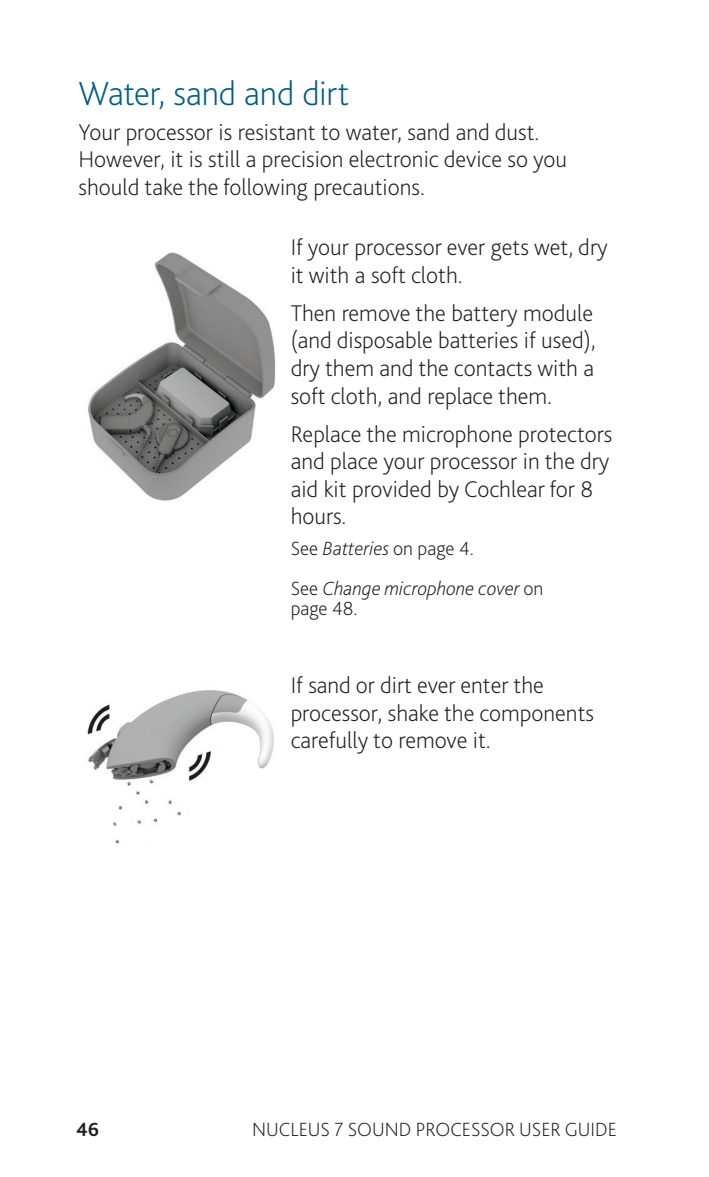
<style>
.page{position:relative;width:709px;height:1177px;background:#fff}
.page>*{position:absolute;margin:0;border:0;box-sizing:border-box;transform-origin:0 0}
.Heading_2{font:200 35px "Bliss Pro";letter-spacing:-.005em;color:#005d87}
.Body_Copy{font:200 23.75px/27.5px "Bliss Pro";color:#231f20}
.Captions_Notes{font:italic 200 20px/40px "Bliss Pro";color:#231f20}
.Captions_Notes-2{font:200 20px "Bliss Pro";color:#231f20}
.t1{font:700 20px "Bliss Pro";color:#231f20}
.s1{font-style:normal}
</style>
<div class="page">
<img style="left:88px;top:252px;width:188px;height:249px">
<img style="left:87px;top:690px;width:187px;height:154px">
<p class="Heading_2" style="left:78px;top:72px;width:272px">Water, sand and dirt</p>
<p class="Body_Copy" style="left:78px;top:117px;width:490px">Your processor is resistant to water, sand and dust.<br>However, it is still a precision electronic device so you should take the following precautions.</p>
<p class="Body_Copy" style="left:291px;top:233px;width:318px">If your processor ever gets wet, dry it with a soft cloth.</p>
<p class="Body_Copy" style="left:291px;top:299px;width:307px;text-align:justify">Then remove the battery module (and disposable batteries if used), dry them and the contacts with a soft cloth, and replace them.</p>
<p class="Body_Copy" style="left:291px;top:419px;width:323px">Replace the microphone protectors and place your processor in the dry aid kit provided by Cochlear for 8 hours.</p>
<p class="Captions_Notes" style="left:291px;top:527px;width:254px"><span class="s1">See</span> Batteries <span class="s1">on page 4.<br>See</span> Change microphone cover <span class="s1">on</span></p>
<p class="Captions_Notes-2" style="left:291px;top:596px;width:68px">page 48.</p>
<p class="Body_Copy" style="left:291px;top:671px;width:305px">If sand or dirt ever enter the processor, shake the components carefully to remove it.</p>
<p class="t1" style="left:76px;top:1116px;width:25px">46</p>
<p class="Captions_Notes-2" style="left:252px;top:1116px;width:366px">NUCLEUS 7 SOUND PROCESSOR USER GUIDE</p>
</div>
